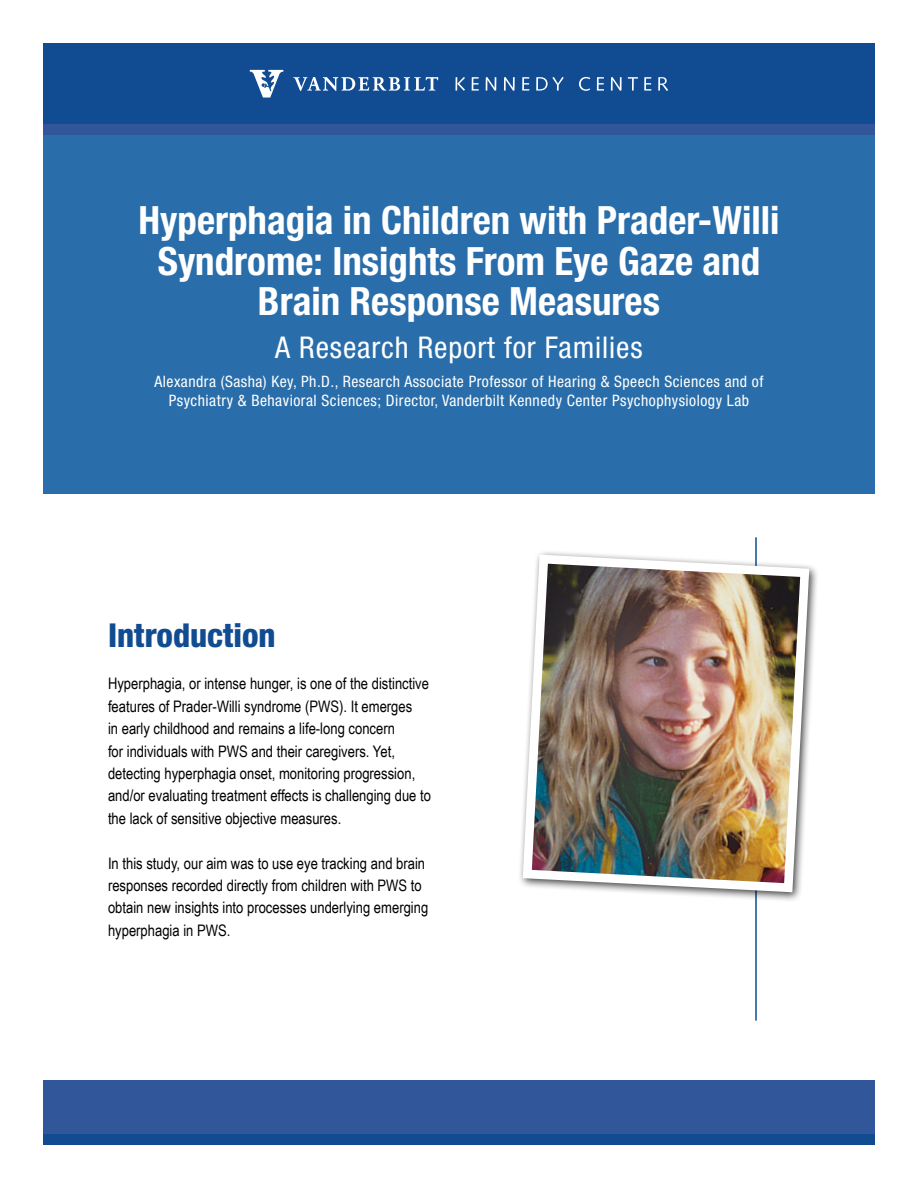
<style>
.page{position:relative;width:918px;height:1188px;background:#fff}
.page>*{position:absolute;margin:0;border:0;box-sizing:border-box;transform-origin:0 0}
.H1_white{font:700 condensed 39px/40.5px "Helvetica Neue";color:#fff;text-align:center}
.H1_blue{font:800 condensed 33px "Helvetica Neue";color:#114c92}
.H2_white{font:condensed 30px "Helvetica Neue";letter-spacing:.03em;color:#fff}
.Copy{font:15.9px/22.5px "Arial Narrow";color:#000}
.H3_white{font:condensed 15.75px/18.9px "Helvetica Neue";letter-spacing:.03em;color:#fff;text-align:center}
</style>
<div class="page">
<div style="left:43px;top:102px;width:832px;height:391px;background:#296eab"></div>
<div style="left:43px;top:1080px;width:832px;height:54px;background:#31579a"></div>
<div style="left:43px;top:1134px;width:832px;height:11px;background:#114c92"></div>
<div style="left:43px;top:43px;width:832px;height:81px;background:#114c92"></div>
<div style="left:43px;top:124px;width:832px;height:11px;background:#31579a"></div>
<hr style="left:755px;top:537px;width:2px;height:484px;background:#114c92">
<svg style="left:293px;top:77px;width:145px;height:14px"></svg>
<svg style="left:456px;top:77px;width:9px;height:14px"></svg>
<svg style="left:472px;top:77px;width:7px;height:14px"></svg>
<svg style="left:486px;top:77px;width:10px;height:14px"></svg>
<svg style="left:504px;top:77px;width:11px;height:14px"></svg>
<svg style="left:522px;top:77px;width:7px;height:14px"></svg>
<svg style="left:536px;top:77px;width:28px;height:14px"></svg>
<svg style="left:579px;top:77px;width:11px;height:14px"></svg>
<svg style="left:597px;top:77px;width:7px;height:14px"></svg>
<svg style="left:611px;top:77px;width:11px;height:14px"></svg>
<svg style="left:628px;top:77px;width:10px;height:14px"></svg>
<svg style="left:644px;top:77px;width:7px;height:14px"></svg>
<svg style="left:658px;top:77px;width:10px;height:14px"></svg>
<svg style="left:250px;top:70px;width:33px;height:28px"></svg>
<div style="left:517px;top:550px;width:303px;height:353px;background:#000;opacity:.75"></div>
<img style="left:518px;top:550px;width:296px;height:347px">
<h1 class="H1_white" style="left:139px;top:200px;width:642px">Hyperphagia in Children with Prader-Willi<br>Syndrome: Insights From Eye Gaze and<br>Brain Response Measures</h1>
<h2 class="H2_white" style="left:275px;top:330px;width:369px">A Research Report for Families</h2>
<h3 class="H3_white" style="left:155px;top:372px;width:610px">Alexandra (Sasha) Key, Ph.D., Research Associate Professor of Hearing &amp; Speech Sciences and of<br>Psychiatry &amp; Behavioral Sciences; Director, Vanderbilt Kennedy Center Psychophysiology Lab</h3>
<h1 class="H1_blue" style="left:108px;top:614px;width:169px">Introduction</h1>
<p class="Copy" style="left:108px;top:672px;width:325px">Hyperphagia, or intense hunger, is one of the distinctive features of Prader-Willi syndrome (PWS). It emerges<br>in early childhood and remains a life-long concern<br>for individuals with PWS and their caregivers. Yet, detecting hyperphagia onset, monitoring progression, and/or evaluating treatment effects is challenging due to the lack of sensitive objective measures.</p>
<p class="Copy" style="left:108px;top:851px;width:322px">In this study, our aim was to use eye tracking and brain responses recorded directly from children with PWS to obtain new insights into processes underlying emerging hyperphagia in PWS.</p>
</div>
